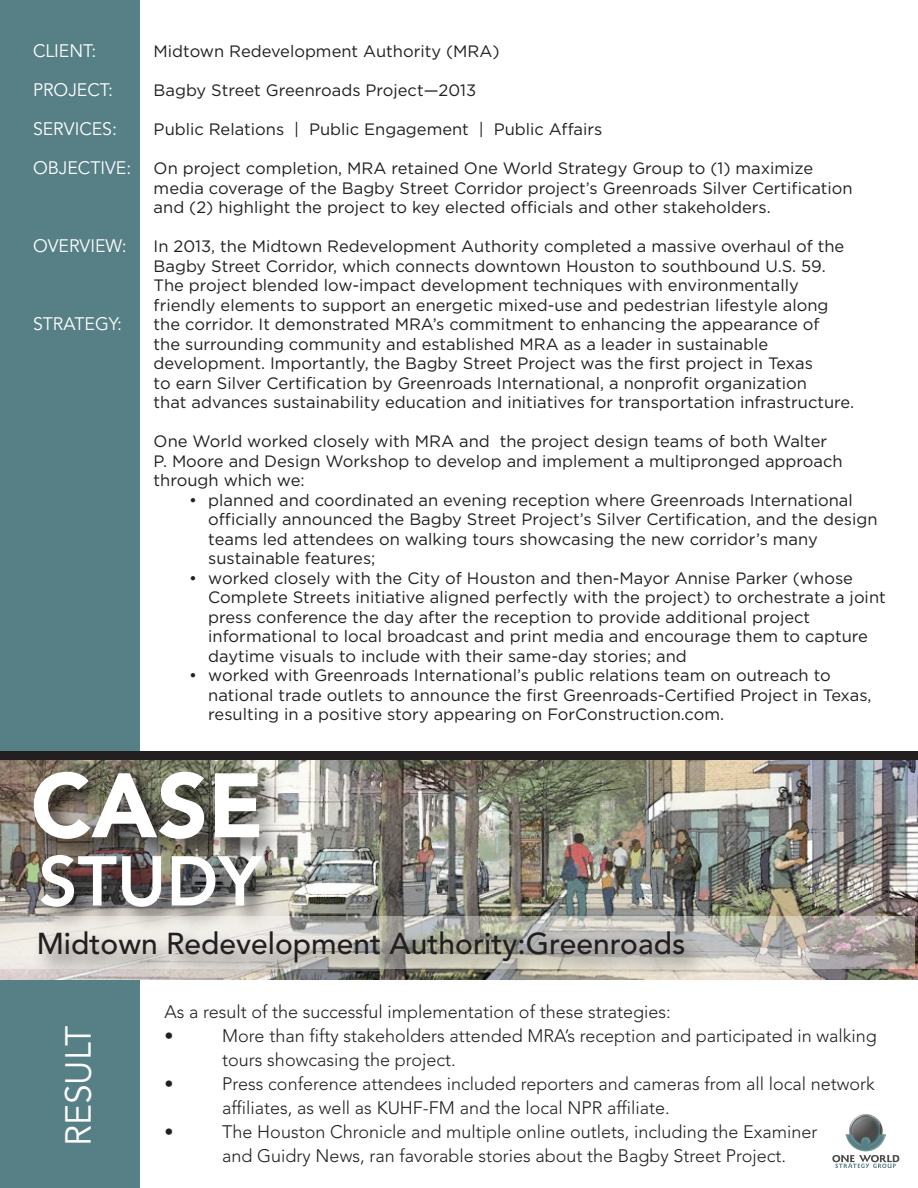
<style>
.page{position:relative;width:918px;height:1188px;background:#fff}
.page>*{position:absolute;margin:0;border:0;box-sizing:border-box;transform-origin:0 0}
.t1{font:900 90.3px "Avenir";color:#fff}
.t2{font:800 69.75px "Avenir";color:#fff}
.t3{font:36px "Avenir";color:#fff}
.t4{font:500 30px "Avenir";color:#231f20}
.t5{font:300 18px/24px "Avenir";color:#231f20}
.t6{font:18px/39px "Avenir";color:#fff}
.t7{font:16.5px/19.5px "Gotham";color:#231f20}
</style>
<div class="page">
<div style="left:0;top:0;width:139px;height:1188px;background:#567f86"></div>
<img style="left:0;top:759px;width:918px;height:220px">
<div style="left:0;top:751px;width:918px;height:8px;background:#231f20"></div>
<svg style="left:849px;top:1114px;width:34px;height:34px"></svg>
<svg style="left:850px;top:1116px;width:31px;height:30px"></svg>
<svg style="left:852px;top:1117px;width:28px;height:28px"></svg>
<svg style="left:832px;top:1119px;width:67px;height:49px"></svg>
<img style="left:19px;top:748px;width:278px;height:232px">
<img style="left:26px;top:834px;width:270px;height:82px">
<svg style="left:0;top:917px;width:915px;height:52px;background:#b9b4ae"></svg>
<img style="left:25px;top:916px;width:694px;height:80px">
<p class="t6" style="left:33px;top:32px;width:100px">CLIENT:<br>PROJECT:<br>SERVICES:<br>OBJECTIVE:</p>
<p class="t6" style="left:33px;top:227px;width:95px">OVERVIEW:</p>
<p class="t6" style="left:33px;top:305px;width:91px">STRATEGY:</p>
<p class="t7" style="left:154px;top:41px;width:348px">Midtown Redevelopment Authority (MRA)</p>
<p class="t7" style="left:154px;top:80px;width:324px">Bagby Street Greenroads Project—2013</p>
<p class="t7" style="left:154px;top:119px;width:450px">Public Relations | Public Engagement | Public Affairs</p>
<p class="t7" style="left:154px;top:158px;width:701px">On project completion, MRA retained One World Strategy Group to (1) maximize media coverage of the Bagby Street Corridor project’s Greenroads Silver Certification and (2) highlight the project to key elected officials and other stakeholders.</p>
<p class="t7" style="left:154px;top:236px;width:702px">In 2013, the Midtown Redevelopment Authority completed a massive overhaul of the Bagby Street Corridor, which connects downtown Houston to southbound U.S. 59.<br>The project blended low-impact development techniques with environmentally friendly elements to support an energetic mixed-use and pedestrian lifestyle along the corridor. It demonstrated MRA’s commitment to enhancing the appearance of<br>the surrounding community and established MRA as a leader in sustainable development. Importantly, the Bagby Street Project was the first project in Texas<br>to earn Silver Certification by Greenroads International, a nonprofit organization<br>that advances sustainability education and initiatives for transportation infrastructure.</p>
<p class="t7" style="left:154px;top:431px;width:690px">One World worked closely with MRA and the project design teams of both Walter<br>P. Moore and Design Workshop to develop and implement a multipronged approach through which we:</p>
<p class="t7" style="left:208px;top:490px;width:671px;text-indent:-19px">• planned and coordinated an evening reception where Greenroads International officially announced the Bagby Street Project’s Silver Certification, and the design teams led attendees on walking tours showcasing the new corridor’s many sustainable features;</p>
<p class="t7" style="left:208px;top:568px;width:679px;text-indent:-19px">• worked closely with the City of Houston and then-Mayor Annise Parker (whose Complete Streets initiative aligned perfectly with the project) to orchestrate a joint press conference the day after the reception to provide additional project informational to local broadcast and print media and encourage them to capture daytime visuals to include with their same-day stories; and</p>
<p class="t7" style="left:208px;top:665px;width:665px;text-indent:-19px">• worked with Greenroads International’s public relations team on outreach to national trade outlets to announce the first Greenroads-Certified Project in Texas, resulting in a positive story appearing on ForConstruction.com.</p>
<h1 class="t1" style="left:31px;top:751px;width:235px">CASE</h1>
<h2 class="t2" style="left:38px;top:840px;width:225px">STUDY</h2>
<h3 class="t4" style="left:37px;top:926px;width:650px">Midtown Redevelopment Authority:Greenroads</h3>
<h3 class="t3" style="left:58px;top:1146px;width:122px;rotate:-90deg">RESULT</h3>
<p class="t5" style="left:165px;top:999px;width:508px">As a result of the successful implementation of these strategies: •</p>
<p class="t5" style="left:222px;top:1023px;width:656px">More than fifty stakeholders attended MRA’s reception and participated in walking tours showcasing the project.</p>
<p class="t5" style="left:165px;top:1071px;width:10px">•</p>
<p class="t5" style="left:222px;top:1071px;width:654px">Press conference attendees included reporters and cameras from all local network affiliates, as well as KUHF-FM and the local NPR affiliate.</p>
<p class="t5" style="left:165px;top:1119px;width:10px">•</p>
<p class="t5" style="left:222px;top:1119px;width:597px">The Houston Chronicle and multiple online outlets, including the Examiner and Guidry News, ran favorable stories about the Bagby Street Project.</p>
</div>
